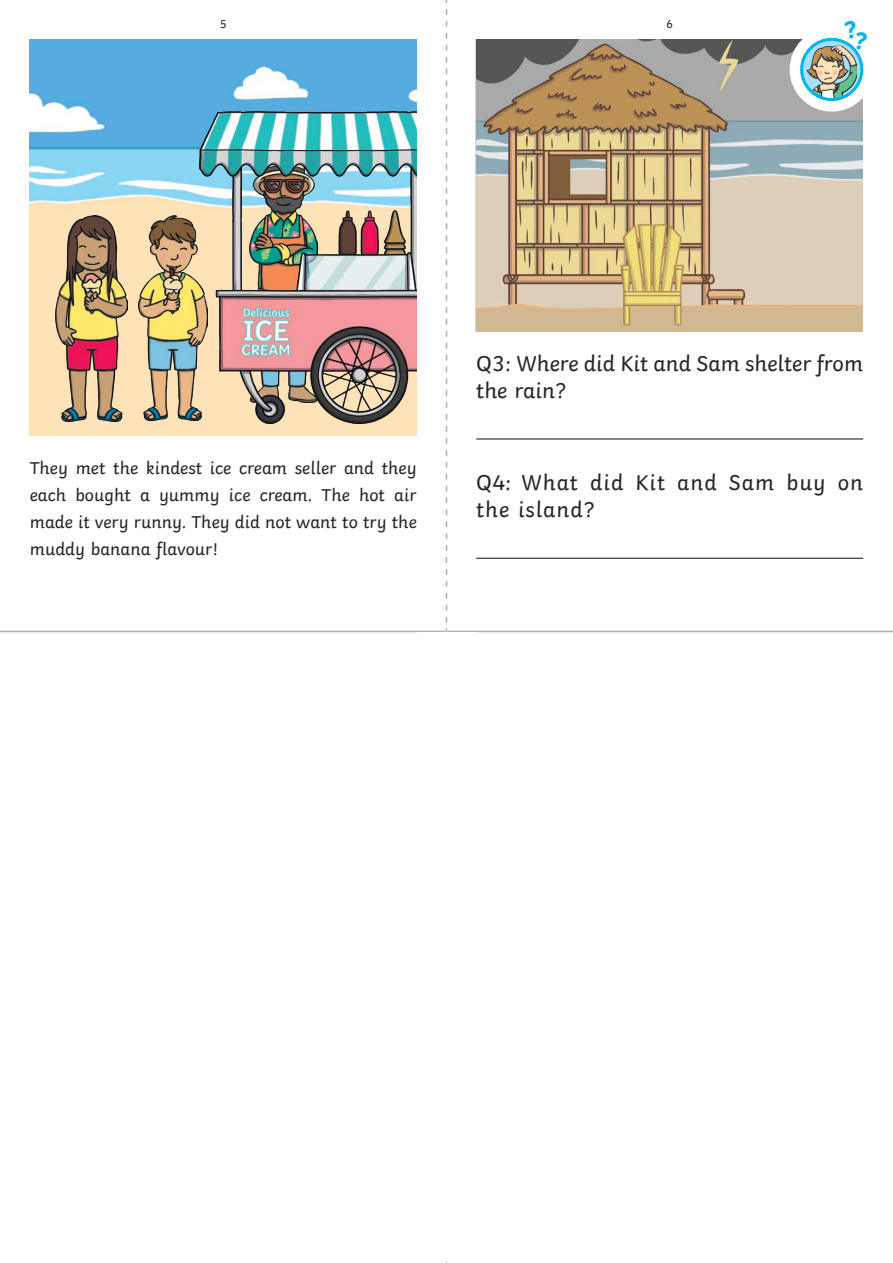
<style>
.page{position:relative;width:893px;height:1263px;background:#fff}
.page>*{position:absolute;margin:0;border:0;box-sizing:border-box;transform-origin:0 0}
.t1{font:22.5px/27px "Twinkl";color:#282526}
.t2{font:22.5px/27px "Twinkl";letter-spacing:.04em;color:#282526}
.t3{font:18px/27px "Twinkl";color:#282526;text-align:justify}
.t4{font:12px "Twinkl";color:#282526}
</style>
<div class="page">
<img style="left:30px;top:39px;width:387px;height:396px">
<img style="left:200px;top:112px;width:217px;height:312px">
<img style="left:138px;top:215px;width:69px;height:205px">
<img style="left:55px;top:216px;width:73px;height:205px">
<svg style="left:447px;top:1px;width:417px;height:629px"></svg>
<hr style="left:476px;top:438px;width:387px;height:1px;background:#282526">
<hr style="left:476px;top:558px;width:387px;height:1px;background:#282526">
<img style="left:476px;top:39px;width:386px;height:292px">
<div style="left:790px;top:27px;width:84px;height:85px;border:24px solid #fff;border-radius:50%"></div>
<svg style="left:802px;top:39px;width:60px;height:61px"></svg>
<img style="left:806px;top:46px;width:51px;height:54px">
<div style="left:800px;top:38px;width:63px;height:63px;border:3px solid #00b3ef;border-radius:50%"></div>
<hr style="left:0;top:631px;width:446px;height:1px;background:#aeafb3">
<hr style="left:447px;top:631px;width:446px;height:1px;background:#aeafb3">
<svg style="left:446px;top:0;width:1px;height:622px"></svg>
<svg style="left:844px;top:20px;width:23px;height:31px"></svg>
<p class="t4" style="left:220px;top:15px;width:9px">5</p>
<p class="t4" style="left:666px;top:15px;width:9px">6</p>
<p class="t3" style="left:30px;top:453px;width:388px">They met the kindest ice cream seller and they each bought a yummy ice cream. The hot air made it very runny. They did not want to try the muddy banana flavour!</p>
<p class="t1" style="left:476px;top:347px;width:388px">Q3: Where did Kit and Sam shelter from the rain?</p>
<p class="t2" style="left:476px;top:467px;width:388px">Q4: What did Kit and Sam buy on the island?</p>
</div>
